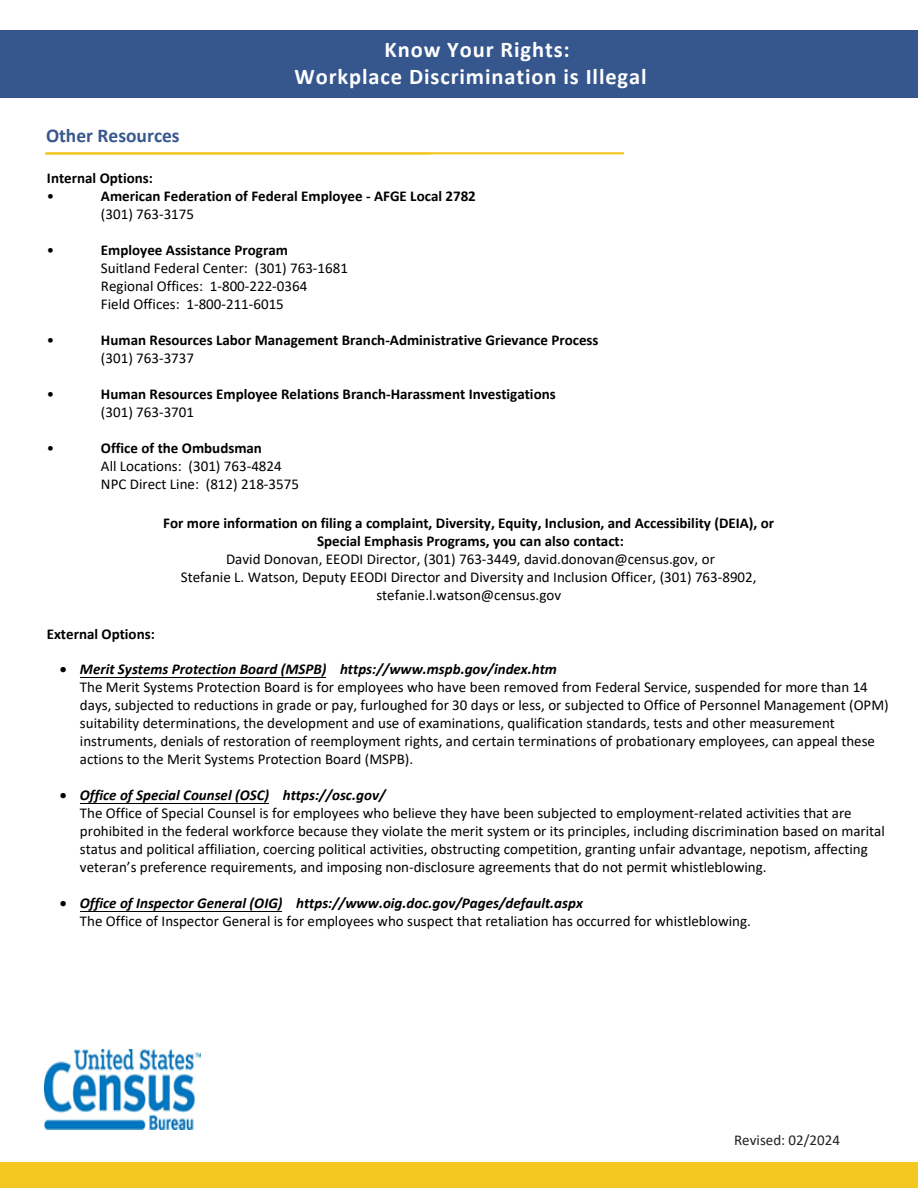
<style>
.page{position:relative;width:918px;height:1188px;background:#fff}
.page>*{position:absolute;margin:0;border:0;box-sizing:border-box;transform-origin:0 0}
.t1{font:700 22.5px/27px "Calibri";letter-spacing:.04em;color:#fff;text-align:center}
.t2{font:700 19.5px "Calibri";color:#38588e}
.t3{font:15px/18px "Calibri";color:#000}
.t4{font:700 15px/18px "Calibri";color:#000}
.t5{font:15px "Calibri";color:#231f20}
.s1{font-style:inherit}
.s2{font-weight:400}
.s3{font-weight:700}
.s4{font-weight:700;font-style:italic}
</style>
<div class="page">
<div style="left:0;top:30px;width:918px;height:68px;background:#36578d"></div>
<div style="left:0;top:1162px;width:918px;height:26px;background:#f5c721"></div>
<hr style="left:46px;top:152px;width:578px;height:2px;background:#f5c721">
<hr style="left:45px;top:153px;width:384px;height:1px;background:#f5c721">
<img style="left:45px;top:1049px;width:156px;height:80px">
<hr style="left:80px;top:677px;width:246px;height:1px;background:#000">
<hr style="left:80px;top:803px;width:189px;height:1px;background:#000">
<hr style="left:80px;top:911px;width:202px;height:1px;background:#000">
<p class="t1" style="left:294px;top:36px;width:354px"><span class="s1">K</span>now Your Rights<span class="s1">:<br></span>Workplace Discrimination is Illegal</p>
<p class="t2" style="left:46px;top:122px;width:135px">Other Resources</p>
<p class="t4" style="left:47px;top:169px;width:108px">Internal Options: <span class="s2">•</span></p>
<p class="t4" style="left:101px;top:187px;width:376px">American Federation of Federal Employee - AFGE Local 2782 <span class="s2">(301) 763-3175</span></p>
<p class="t3" style="left:47px;top:241px;width:9px">•</p>
<p class="t3" style="left:101px;top:241px;width:248px"><span class="s3">Employee Assistance Program<br></span>Suitland Federal Center: (301) 763-1681<br>Regional Offices: 1-800-222-0364<br>Field Offices: 1-800-211-6015</p>
<p class="t3" style="left:47px;top:331px;width:9px">•</p>
<p class="t4" style="left:101px;top:331px;width:499px">Human Resources Labor Management Branch-Administrative Grievance Process <span class="s2">(301) 763-3737</span></p>
<p class="t3" style="left:47px;top:385px;width:9px">•</p>
<p class="t4" style="left:101px;top:385px;width:456px">Human Resources Employee Relations Branch-Harassment Investigations <span class="s2">(301) 763-3701</span></p>
<p class="t3" style="left:47px;top:439px;width:9px">•</p>
<p class="t3" style="left:101px;top:439px;width:199px"><span class="s3">Office of the Ombudsman<br></span>All Locations: (301) 763-4824<br>NPC Direct Line: (812) 218-3575</p>
<p class="t4" style="left:163px;top:514px;width:613px;text-align:center">For more information on filing a complaint, Diversity, Equity, Inclusion, and Accessibility (DEIA), or<br>Special Emphasis Programs, you can also contact:</p>
<p class="t3" style="left:181px;top:550px;width:577px;text-align:center">David Donovan, EEODI Director, (301) 763-3449, david.donovan@census.gov, or<br>Stefanie L. Watson, Deputy EEODI Director and Diversity and Inclusion Officer, (301) 763-8902, stefanie.l.watson@census.gov</p>
<p class="t4" style="left:47px;top:625px;width:110px">External Options:</p>
<p class="t3" style="left:80px;top:660px;width:810px;text-indent:-20px">• <span class="s4">Merit Systems Protection Board (MSPB) https://www.mspb.gov/index.htm<br></span>The Merit Systems Protection Board is for employees who have been removed from Federal Service, suspended for more than 14 days, subjected to reductions in grade or pay, furloughed for 30 days or less, or subjected to Office of Personnel Management (OPM) suitability determinations, the development and use of examinations, qualification standards, tests and other measurement instruments, denials of restoration of reemployment rights, and certain terminations of probationary employees, can appeal these actions to the Merit Systems Protection Board (MSPB).</p>
<p class="t3" style="left:80px;top:786px;width:806px;text-indent:-20px">• <span class="s4">Office of Special Counsel (OSC) https://osc.gov/<br></span>The Office of Special Counsel is for employees who believe they have been subjected to employment-related activities that are prohibited in the federal workforce because they violate the merit system or its principles, including discrimination based on marital status and political affiliation, coercing political activities, obstructing competition, granting unfair advantage, nepotism, affecting veteran’s preference requirements, and imposing non-disclosure agreements that do not permit whistleblowing.</p>
<p class="t3" style="left:80px;top:894px;width:673px;text-indent:-20px">• <span class="s4">Office of Inspector General (OIG) https://www.oig.doc.gov/Pages/default.aspx<br></span>The Office of Inspector General is for employees who suspect that retaliation has occurred for whistleblowing.</p>
<p class="t5" style="left:734px;top:1130px;width:107px">Revised: 02/2024</p>
</div>
